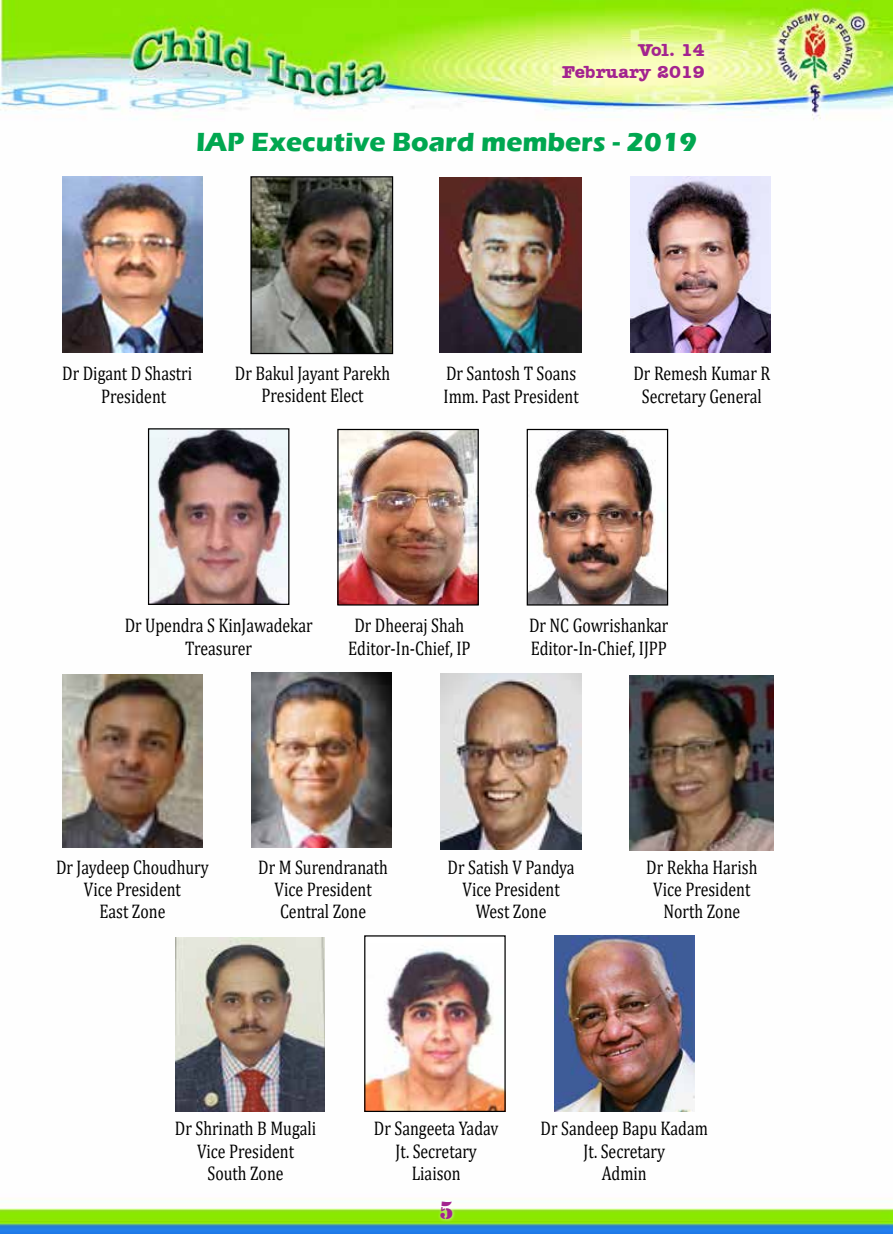
<style>
.page{position:relative;width:893px;height:1234px;background:#fff}
.page>*{position:absolute;margin:0;border:0;box-sizing:border-box;transform-origin:0 0}
.t1{font:700 27px "Eras ITC";color:#00a750}
.t2{font:25.5px "Army";color:#a3238f}
.t3{font:19.8px/22.2px "Cambria";color:#000;text-align:center;scale:.8 1}
.t4{font:700 18px/21.6px "Amer Typewriter IT Cby BT";color:#a3238f;text-align:right}
</style>
<div class="page">
<img style="left:0;top:0;width:893px;height:1233px">
<div style="left:437px;top:1198px;width:19px;height:23px;background:#fff;opacity:.75"></div>
<img style="left:440px;top:673px;width:142px;height:176px">
<img style="left:62px;top:674px;width:141px;height:172px">
<img style="left:251px;top:672px;width:141px;height:174px">
<img style="left:630px;top:675px;width:143px;height:175px">
<img style="left:175px;top:937px;width:149px;height:174px">
<img style="left:252px;top:178px;width:139px;height:174px">
<div style="left:250px;top:176px;width:143px;height:178px;border:1px solid #000"></div>
<img style="left:439px;top:178px;width:142px;height:174px">
<img style="left:62px;top:177px;width:141px;height:175px">
<img style="left:630px;top:177px;width:141px;height:175px">
<img style="left:366px;top:937px;width:138px;height:172px">
<img style="left:554px;top:935px;width:140px;height:176px">
<img style="left:339px;top:431px;width:138px;height:172px">
<div style="left:337px;top:429px;width:142px;height:176px;border:1px solid #000"></div>
<img style="left:150px;top:430px;width:137px;height:173px">
<div style="left:148px;top:428px;width:141px;height:177px;border:1px solid #000"></div>
<img style="left:529px;top:431px;width:137px;height:172px">
<div style="left:527px;top:429px;width:141px;height:176px;border:1px solid #000"></div>
<p class="t4" style="left:562px;top:39px;width:144px">Vol. 14<br>February 2019</p>
<p class="t4" style="left:650px;top:39px;width:56px">Vol. 1</p>
<p class="t4" style="left:570px;top:60px;width:37px">Jan</p>
<p class="t4" style="left:693px;top:60px;width:13px">8</p>
<h1 class="t1" style="left:196px;top:126px;width:502px">IAP Executive Board members - 2019</h1>
<p class="t3" style="left:101px;top:362px;width:115px;text-align:left;text-indent:-39px">Dr Digant D Shastri<br>President</p>
<p class="t3" style="left:235px;top:361px;width:196px">Dr Bakul Jayant Parekh<br>President Elect</p>
<p class="t3" style="left:444px;top:362px;width:171px;text-align:left">Dr Santosh T Soans<br>Imm. Past President</p>
<p class="t3" style="left:633px;top:362px;width:172px">Dr Remesh Kumar R<br>Secretary General</p>
<p class="t3" style="left:125px;top:614px;width:237px">Dr Upendra S Kinjawadekar<br>Treasurer</p>
<p class="t3" style="left:348px;top:614px;width:152px">Dr Dheeraj Shah<br>Editor-In-Chief, Ip</p>
<p class="t3" style="left:529px;top:614px;width:176px;text-align:left">Dr Nc Gowrishankar<br>Editor-In-Chief, Ijpp</p>
<p class="t3" style="left:56px;top:855px;width:192px">Dr Jaydeep Choudhury<br>Vice President<br>East Zone</p>
<p class="t3" style="left:258px;top:855px;width:164px">Dr M Surendranath<br>Vice President<br>Central Zone</p>
<p class="t3" style="left:448px;top:855px;width:160px">Dr Satish V Pandya<br>Vice President<br>West Zone</p>
<p class="t3" style="left:646px;top:855px;width:140px">Dr Rekha Harish<br>Vice President<br>North Zone</p>
<p class="t3" style="left:175px;top:1116px;width:178px">Dr Shrinath B Mugali<br>Vice President<br>South Zone</p>
<p class="t3" style="left:374px;top:1116px;width:157px">Dr Sangeeta Yadav<br>Jt. Secretary<br>Liaison</p>
<p class="t3" style="left:541px;top:1116px;width:211px">Dr Sandeep Bapu Kadam<br>Jt. Secretary<br>Admin</p>
<p class="t2" style="left:439px;top:1195px;width:16px">5</p>
</div>
